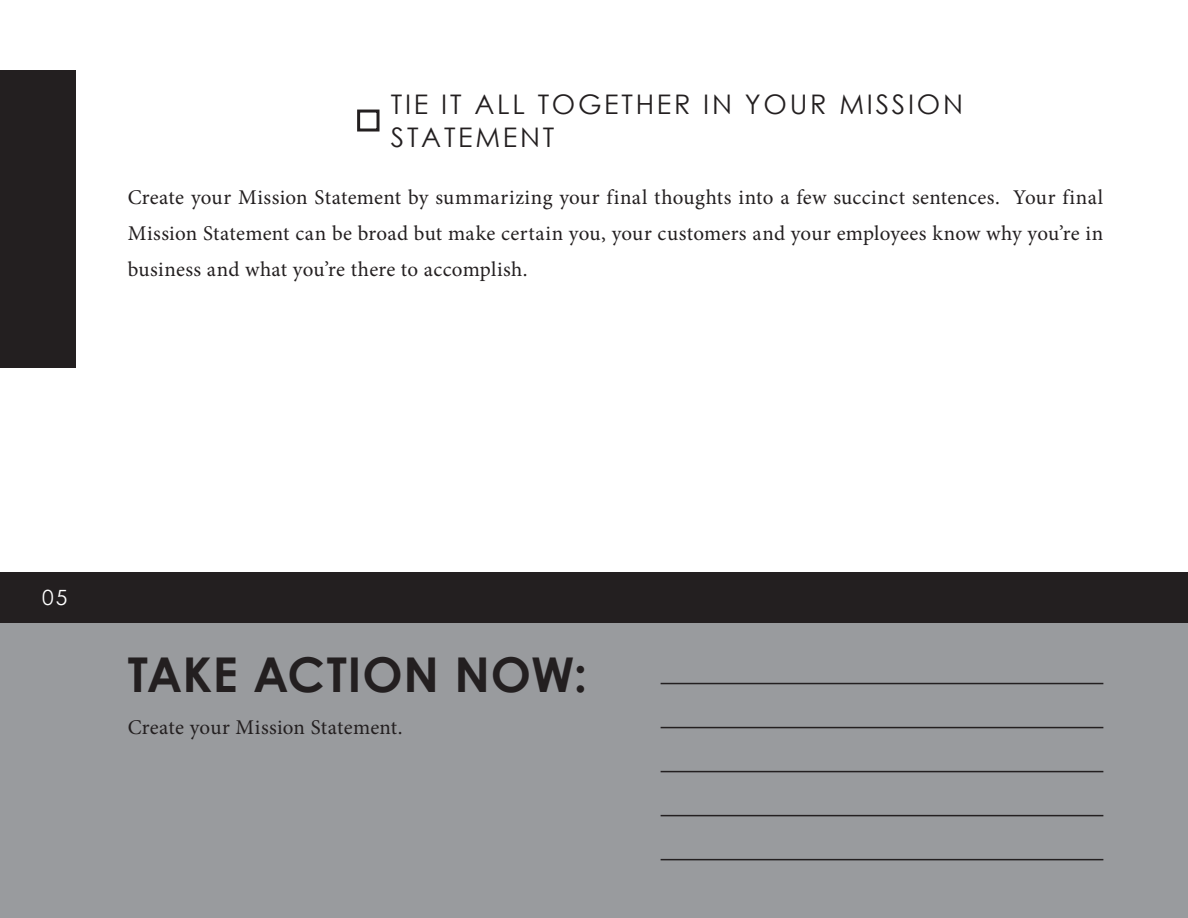
<style>
.page{position:relative;width:1188px;height:918px;background:#fff}
.page>*{position:absolute;margin:0;border:0;box-sizing:border-box;transform-origin:0 0}
.Normal_12pt_light{font:700 48px "Century Gothic";letter-spacing:.015em;color:#231f20}
.Subtitle_18pt_regula{font:27px/32.4px "Century Gothic";letter-spacing:.1em;color:#231f20}
.Normal_12pt_light-2{font:21px/36px "Minion Pro";letter-spacing:.01em;color:#231f20;text-align:justify}
.Subtitle_18pt_regula-2{font:21px "Century Gothic";color:#fff}
</style>
<div class="page">
<div style="left:0;top:572px;width:1188px;height:51px;background:#231f20"></div>
<div style="left:0;top:623px;width:1188px;height:295px;background:#999b9e"></div>
<div style="left:0;top:70px;width:76px;height:298px;background:#231f20"></div>
<div style="left:357px;top:110px;width:23px;height:22px;border:3px solid #231f20"></div>
<hr style="left:661px;top:771px;width:442px;height:1px;background:#231f20">
<hr style="left:661px;top:815px;width:442px;height:1px;background:#231f20">
<hr style="left:661px;top:859px;width:442px;height:1px;background:#231f20">
<hr style="left:661px;top:683px;width:442px;height:1px;background:#231f20">
<hr style="left:661px;top:727px;width:442px;height:1px;background:#231f20">
<p class="Subtitle_18pt_regula" style="left:391px;top:88px;width:574px">TIE IT ALL TOGETHER IN YOUR MISSION<br>STATEMENT</p>
<p class="Normal_12pt_light-2" style="left:128px;top:180px;width:977px">Create your Mission Statement by summarizing your final thoughts into a few succinct sentences. Your final Mission Statement can be broad but make certain you, your customers and your employees know why you’re in business and what you’re there to accomplish.</p>
<p class="Subtitle_18pt_regula-2" style="left:42px;top:582px;width:27px">05</p>
<p class="Normal_12pt_light" style="left:128px;top:638px;width:461px">TAKE ACTION NOW:</p>
<p class="Normal_12pt_light-2" style="left:128px;top:710px;width:276px">Create your Mission Statement.</p>
</div>
